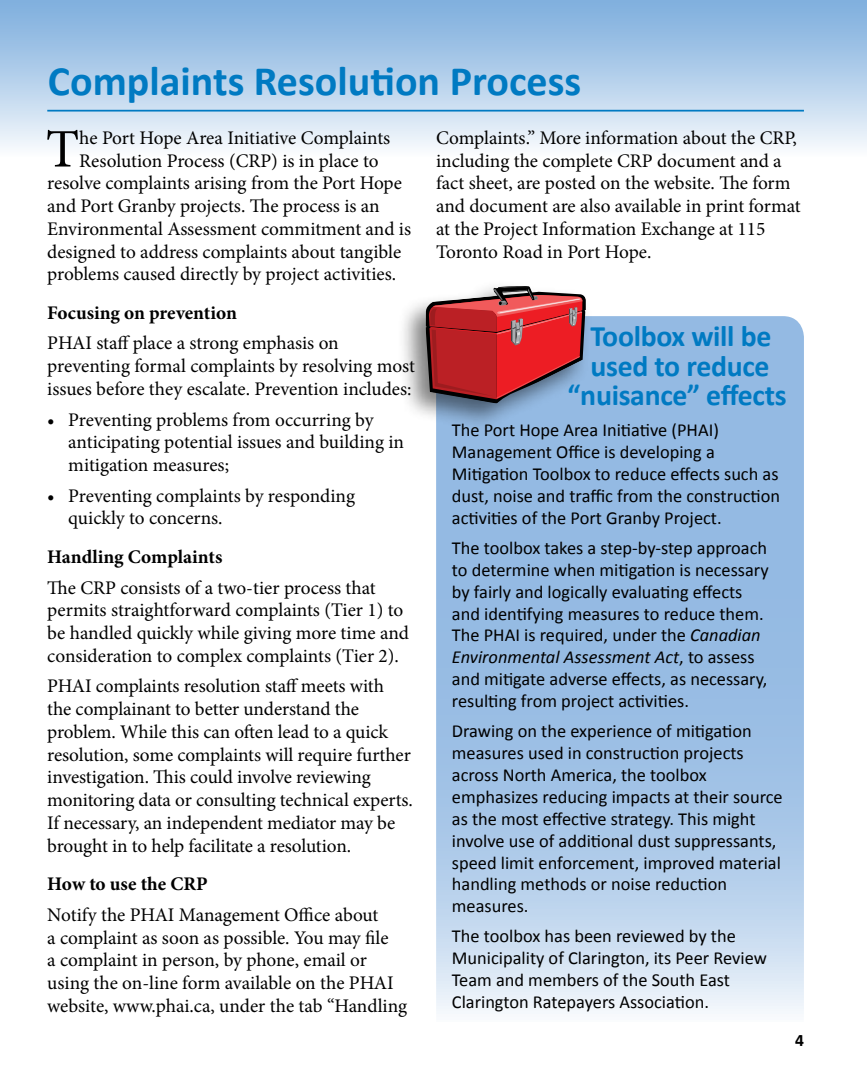
<style>
.page{position:relative;width:867px;height:1071px;background:#fff}
.page>*{position:absolute;margin:0;border:0;box-sizing:border-box;transform-origin:0 0}
.t1{font:54.25px "Minion Pro";color:#000}
.t2{font:700 42px "Calibri";color:#007ac2}
.t3{font:700 29.75px/29.8px "Calibri";letter-spacing:-.01em;color:#007ac2;text-align:center}
.t4{font:19.25px/22.8px "Minion Pro";letter-spacing:-.005em;color:#000}
.t5{font:700 19.25px "Minion Pro";letter-spacing:-.005em;color:#000}
.t6{font:18.38px/21.9px "Calibri";color:#000}
.t7{font:700 17.5px "Calibri";color:#000}
.s1{font-style:italic}
</style>
<div class="page">
<div style="left:0;top:0;width:866px;height:157px;background:linear-gradient(to bottom,#79abdc,#f7fafd)"></div>
<svg style="left:436px;top:316px;width:367px;height:698px;background:#a5c5e7"></svg>
<div style="left:397px;top:280px;width:195px;height:151px;background:#000;opacity:.5"></div>
<svg style="left:425px;top:286px;width:160px;height:117px;background:#b7474f"></svg>
<hr style="left:47px;top:110px;width:756px;height:2px;background:#007ac2">
<h2 class="t2" style="left:48px;top:54px;width:534px">Complaints Resolution Process</h2>
<h1 class="t1" style="left:46px;top:113px;width:35px">T</h1>
<p class="t4" style="left:79px;top:126px;width:312px">he Port Hope Area Initiative Complaints</p>
<p class="t4" style="left:436px;top:126px;width:366px">Complaints.” More information about the CRP, including the complete CRP document and a fact sheet, are posted on the website. The form and document are also available in print format at the Project Information Exchange at 115<br>Toronto Road in Port Hope.</p>
<p class="t4" style="left:79px;top:149px;width:301px">Resolution Process (CRP) is in place to</p>
<p class="t4" style="left:47px;top:172px;width:356px">resolve complaints arising from the Port Hope</p>
<p class="t4" style="left:47px;top:195px;width:334px">and Port Granby projects. The process is an</p>
<p class="t4" style="left:47px;top:217px;width:365px">Environmental Assessment commitment and is</p>
<p class="t4" style="left:47px;top:240px;width:355px">designed to address complaints about tangible</p>
<p class="t4" style="left:47px;top:263px;width:350px">problems caused directly by project activities.</p>
<p class="t5" style="left:47px;top:299px;width:191px">Focusing on prevention</p>
<p class="t4" style="left:47px;top:332px;width:369px">PHAI staff place a strong emphasis on preventing formal complaints by resolving most issues before they escalate. Prevention includes:</p>
<p class="t4" style="left:68px;top:408px;width:337px;text-indent:-21px">• Preventing problems from occurring by anticipating potential issues and building in mitigation measures;</p>
<p class="t4" style="left:68px;top:484px;width:288px;text-indent:-21px">• Preventing complaints by responding quickly to concerns.</p>
<p class="t5" style="left:47px;top:543px;width:177px">Handling Complaints</p>
<p class="t4" style="left:47px;top:576px;width:363px">The CRP consists of a two-tier process that permits straightforward complaints (Tier 1) to be handled quickly while giving more time and consideration to complex complaints (Tier 2).</p>
<p class="t4" style="left:47px;top:675px;width:367px">PHAI complaints resolution staff meets with the complainant to better understand the problem. While this can often lead to a quick resolution, some complaints will require further investigation. This could involve reviewing monitoring data or consulting technical experts.<br>If necessary, an independent mediator may be brought in to help facilitate a resolution.</p>
<p class="t5" style="left:47px;top:871px;width:162px">How to use the CRP</p>
<p class="t4" style="left:47px;top:903px;width:361px">Notify the PHAI Management Office about<br>a complaint as soon as possible. You may file<br>a complaint in person, by phone, email or using the on-line form available on the PHAI website, www.phai.ca, under the tab “Handling</p>
<h3 class="t3" style="left:567px;top:321px;width:220px">Toolbox will be used to reduce “nuisance” effects</h3>
<p class="t6" style="left:452px;top:419px;width:329px">The Port Hope Area Initiative (PHAI)<br>Management Office is developing a Mitigation Toolbox to reduce effects such as dust, noise and traffic from the construction activities of the Port Granby Project.</p>
<p class="t6" style="left:452px;top:537px;width:318px">The toolbox takes a step-by-step approach to determine when mitigation is necessary by fairly and logically evaluating effects and identifying measures to reduce them.<br>The PHAI is required, under the <span class="s1">Canadian Environmental Assessment Act</span>, to assess and mitigate adverse effects, as necessary, resulting from project activities.</p>
<p class="t6" style="left:452px;top:720px;width:332px">Drawing on the experience of mitigation measures used in construction projects across North America, the toolbox emphasizes reducing impacts at their source as the most effective strategy. This might involve use of additional dust suppressants, speed limit enforcement, improved material handling methods or noise reduction measures.</p>
<p class="t6" style="left:452px;top:925px;width:316px">The toolbox has been reviewed by the Municipality of Clarington, its Peer Review Team and members of the South East Clarington Ratepayers Association.</p>
<p class="t7" style="left:794px;top:1029px;width:10px">4</p>
</div>
